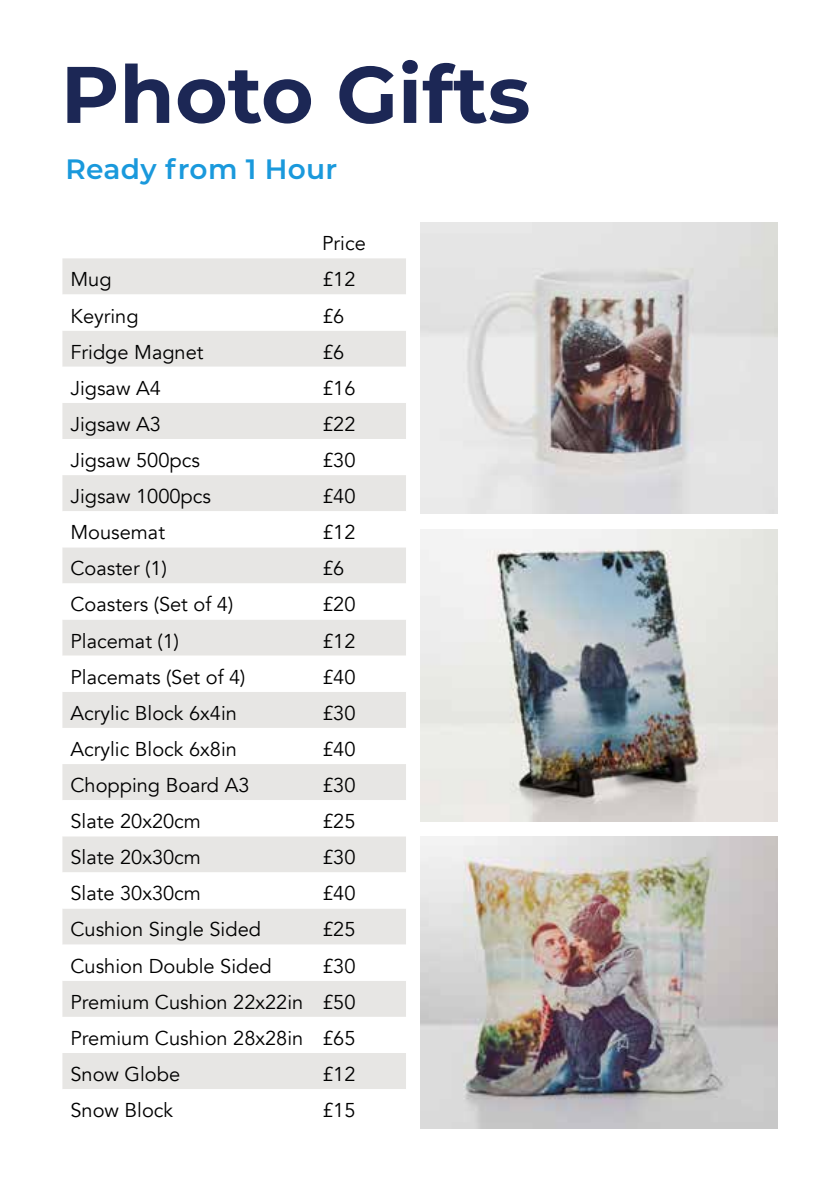
<style>
.page{position:relative;width:840px;height:1191px;background:#fff}
.page>*{position:absolute;margin:0;border:0;box-sizing:border-box;transform-origin:0 0}
.t1{font:700 80px "Montserrat";color:#1c2755}
.t2{font:600 28px "Montserrat";letter-spacing:.01em;color:#1a99dc}
.t3{font:20px/36px "Avenir";color:#000;text-align:justify}
</style>
<div class="page">
<div style="left:62px;top:258px;width:344px;height:36px;background:#e7e6e4"></div>
<svg style="left:62px;top:331px;width:344px;height:758px;fill:#e7e6e4"></svg>
<img style="left:420px;top:222px;width:357px;height:292px">
<img style="left:420px;top:529px;width:357px;height:292px">
<img style="left:420px;top:837px;width:357px;height:291px">
<h1 class="t1" style="left:61px;top:37px;width:471px">Photo Gifts</h1>
<h2 class="t2" style="left:65px;top:149px;width:273px">Ready from 1 Hour</h2>
<p class="t3" style="left:322px;top:226px;width:45px">Price</p>
<p class="t3" style="left:70px;top:262px;width:43px">Mug</p>
<p class="t3" style="left:322px;top:262px;width:35px">£12</p>
<p class="t3" style="left:70px;top:298px;width:70px">Keyring</p>
<p class="t3" style="left:322px;top:298px;width:24px">£6</p>
<p class="t3" style="left:70px;top:334px;width:134px">Fridge Magnet</p>
<p class="t3" style="left:322px;top:334px;width:24px">£6</p>
<p class="t3" style="left:70px;top:370px;width:92px">Jigsaw A4</p>
<p class="t3" style="left:322px;top:370px;width:35px">£16</p>
<p class="t3" style="left:70px;top:406px;width:92px">Jigsaw A3</p>
<p class="t3" style="left:322px;top:406px;width:35px">£22</p>
<p class="t3" style="left:70px;top:442px;width:131px">Jigsaw 500pcs</p>
<p class="t3" style="left:322px;top:442px;width:35px">£30</p>
<p class="t3" style="left:70px;top:478px;width:142px">Jigsaw 1000pcs</p>
<p class="t3" style="left:322px;top:478px;width:35px">£40</p>
<p class="t3" style="left:70px;top:514px;width:96px">Mousemat</p>
<p class="t3" style="left:322px;top:514px;width:35px">£12</p>
<p class="t3" style="left:70px;top:551px;width:98px">Coaster (1)</p>
<p class="t3" style="left:322px;top:551px;width:24px">£6</p>
<p class="t3" style="left:70px;top:587px;width:164px">Coasters (Set of 4)</p>
<p class="t3" style="left:322px;top:587px;width:35px">£20</p>
<p class="t3" style="left:70px;top:623px;width:110px">Placemat (1)</p>
<p class="t3" style="left:322px;top:623px;width:35px">£12</p>
<p class="t3" style="left:70px;top:659px;width:176px">Placemats (Set of 4)</p>
<p class="t3" style="left:322px;top:659px;width:35px">£40</p>
<p class="t3" style="left:70px;top:695px;width:168px">Acrylic Block 6x4in</p>
<p class="t3" style="left:322px;top:695px;width:35px">£30</p>
<p class="t3" style="left:70px;top:731px;width:168px">Acrylic Block 6x8in</p>
<p class="t3" style="left:322px;top:731px;width:35px">£40</p>
<p class="t3" style="left:70px;top:767px;width:180px">Chopping Board A3</p>
<p class="t3" style="left:322px;top:767px;width:35px">£30</p>
<p class="t3" style="left:70px;top:803px;width:132px">Slate 20x20cm</p>
<p class="t3" style="left:322px;top:803px;width:35px">£25</p>
<p class="t3" style="left:70px;top:839px;width:132px">Slate 20x30cm</p>
<p class="t3" style="left:322px;top:839px;width:35px">£30</p>
<p class="t3" style="left:70px;top:875px;width:132px">Slate 30x30cm</p>
<p class="t3" style="left:322px;top:875px;width:35px">£40</p>
<p class="t3" style="left:70px;top:912px;width:192px">Cushion Single Sided</p>
<p class="t3" style="left:322px;top:912px;width:35px">£25</p>
<p class="t3" style="left:70px;top:948px;width:203px">Cushion Double Sided</p>
<p class="t3" style="left:70px;top:948px;width:286px;text-indent:251px">£30<br>Premium Cushion 22x22in £50<br>Premium Cushion 28x28in £65<br>Snow Globe</p>
<p class="t3" style="left:322px;top:1056px;width:35px">£12</p>
<p class="t3" style="left:70px;top:1092px;width:104px">Snow Block</p>
<p class="t3" style="left:322px;top:1092px;width:35px">£15</p>
</div>
